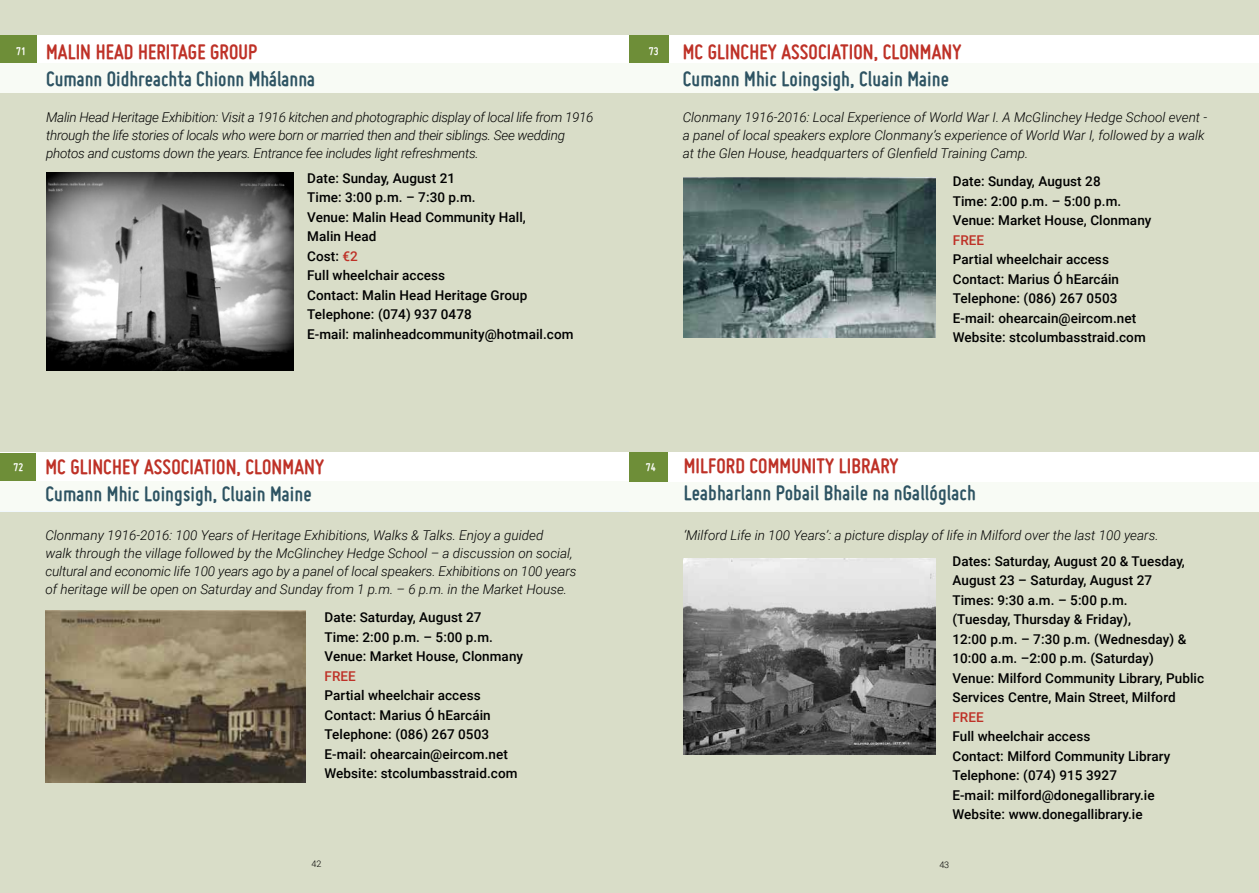
<style>
.page{position:relative;width:1259px;height:893px;background:#d9ddc8}
.page>*{position:absolute;margin:0;border:0;box-sizing:border-box;transform-origin:0 0}
.t1{font:700 22.5px/27px "Miso";letter-spacing:.005em;color:#2d5362}
.t2{font:700 22.5px "Miso";letter-spacing:.005em;color:#be3127}
.t3{font:500 13.5px/19.5px "Roboto";letter-spacing:.005em;color:#000}
.t4{font:italic 300 13.5px/18px "Roboto";color:#000}
.t5{font:italic 300 13.5px/18px "Roboto";letter-spacing:-.02em;color:#000}
.t6{font:500 13.5px "Roboto";letter-spacing:.005em;color:#be3127}
.t7{font:700 12px "Miso";color:#fff}
.t8{font:300 9px "Roboto";color:#000}
.s1{color:#be3127}
.s2{font-size:12px;color:#fff}
</style>
<div class="page">
<div style="left:630px;top:35px;width:629px;height:39px;background:#fff"></div>
<div style="left:0;top:35px;width:630px;height:39px;background:#fff"></div>
<div style="left:0;top:35px;width:37px;height:39px;background:#6e8e38"></div>
<div style="left:629px;top:35px;width:40px;height:28px;background:#6e8e38"></div>
<div style="left:0;top:63px;width:629px;height:30px;background:#f8fbf5"></div>
<div style="left:629px;top:63px;width:630px;height:30px;background:#f8fbf5"></div>
<div style="left:0;top:453px;width:629px;height:38px;background:#fff"></div>
<div style="left:0;top:453px;width:36px;height:39px;background:#6e8e38"></div>
<div style="left:0;top:482px;width:629px;height:30px;background:#f1f8fd"></div>
<div style="left:0;top:481px;width:629px;height:30px;background:#f8fbf5"></div>
<div style="left:629px;top:453px;width:630px;height:38px;background:#fff"></div>
<div style="left:629px;top:482px;width:630px;height:29px;background:#f8fbf5"></div>
<div style="left:629px;top:453px;width:39px;height:29px;background:#6e8e38"></div>
<img style="left:683px;top:177px;width:252px;height:160px">
<img style="left:684px;top:558px;width:251px;height:197px">
<img style="left:45px;top:610px;width:261px;height:173px">
<img style="left:46px;top:173px;width:247px;height:198px">
<h1 class="t2" style="left:16px;top:39px;width:242px"><sup>71</sup> MALIN HEAD HERITAGE GROUP</h1>
<p class="t7" style="left:649px;top:44px;width:12px">73</p>
<h1 class="t1" style="left:46px;top:65px;width:270px">Cumann Oidhreachta Chionn Mhálanna</h1>
<p class="t5" style="left:46px;top:107px;width:549px">Malin Head Heritage Exhibition: Visit a 1916 kitchen and photographic display of local life from 1916 through the life stories of locals who were born or married then and their siblings. See wedding photos and customs down the years. Entrance fee includes light refreshments.</p>
<p class="t3" style="left:307px;top:168px;width:268px">Date: Sunday, August 21<br>Time: 3:00 p.m. – 7:30 p.m.<br>Venue: Malin Head Community Hall,<br>Malin Head<br>Cost: <span class="s1">€2<br></span>Full wheelchair access<br>Contact: Malin Head Heritage Group<br>Telephone: (074) 937 0478<br>E-mail: malinheadcommunity@hotmail.com</p>
<h1 class="t2" style="left:682px;top:39px;width:280px">MC GLINCHEY ASSOCIATION, CLONMANY</h1>
<h1 class="t1" style="left:682px;top:65px;width:268px">Cumann Mhic Loingsigh, Cluain Maine</h1>
<p class="t4" style="left:682px;top:107px;width:526px">Clonmany 1916-2016: Local Experience of World War I. A McGlinchey Hedge School event - a panel of local speakers explore Clonmany’s experience of World War I, followed by a walk at the Glen House, headquarters of Glenfield Training Camp.</p>
<p class="t3" style="left:953px;top:171px;width:200px">Date: Sunday, August 28<br>Time: 2:00 p.m. – 5:00 p.m.<br>Venue: Market House, Clonmany</p>
<p class="t6" style="left:953px;top:230px;width:33px">FREE</p>
<p class="t3" style="left:953px;top:249px;width:194px">Partial wheelchair access<br>Contact: Marius Ó hEarcáin<br>Telephone: (086) 267 0503<br>E-mail: ohearcain@eircom.net<br>Website: stcolumbasstraid.com</p>
<p class="t7" style="left:13px;top:460px;width:12px">72</p>
<h1 class="t2" style="left:45px;top:454px;width:280px">MC GLINCHEY ASSOCIATION, CLONMANY</h1>
<h1 class="t1" style="left:45px;top:480px;width:268px">Cumann Mhic Loingsigh, Cluain Maine</h1>
<p class="t4" style="left:45px;top:526px;width:532px">Clonmany 1916-2016: 100 Years of Heritage Exhibitions, Walks &amp; Talks. Enjoy a guided<br>walk through the village followed by the McGlinchey Hedge School – a discussion on social, cultural and economic life 100 years ago by a panel of local speakers. Exhibitions on 100 years of heritage will be open on Saturday and Sunday from 1 p.m. – 6 p.m. in the Market House.</p>
<p class="t3" style="left:324px;top:607px;width:200px">Date: Saturday, August 27<br>Time: 2:00 p.m. – 5:00 p.m.<br>Venue: Market House, Clonmany</p>
<p class="t6" style="left:324px;top:666px;width:33px">FREE</p>
<p class="t3" style="left:324px;top:685px;width:194px">Partial wheelchair access<br>Contact: Marius Ó hEarcáin<br>Telephone: (086) 267 0503<br>E-mail: ohearcain@eircom.net<br>Website: stcolumbasstraid.com</p>
<h1 class="t1" style="left:684px;top:452px;width:293px;text-indent:-38px"><span class="s2">74</span> <span class="s1">MILFORD COMMUNITY LIBRARY<br></span>Leabharlann Pobail Bhaile na nGallóglach</h1>
<p class="t4" style="left:684px;top:526px;width:476px">‘Milford Life in 100 Years’: a picture display of life in Milford over the last 100 years.</p>
<p class="t3" style="left:952px;top:551px;width:253px">Dates: Saturday, August 20 &amp; Tuesday, August 23 – Saturday, August 27<br>Times: 9:30 a.m. – 5:00 p.m.<br>(Tuesday, Thursday &amp; Friday),<br>12:00 p.m. – 7:30 p.m. (Wednesday) &amp; 10:00 a.m. –2:00 p.m. (Saturday)<br>Venue: Milford Community Library, Public Services Centre, Main Street, Milford</p>
<p class="t6" style="left:952px;top:707px;width:33px">FREE</p>
<p class="t3" style="left:952px;top:726px;width:219px">Full wheelchair access<br>Contact: Milford Community Library<br>Telephone: (074) 915 3927<br>E-mail: milford@donegallibrary.ie<br>Website: www.donegallibrary.ie</p>
<p class="t8" style="left:311px;top:857px;width:11px">42</p>
<p class="t8" style="left:939px;top:859px;width:11px">43</p>
</div>
